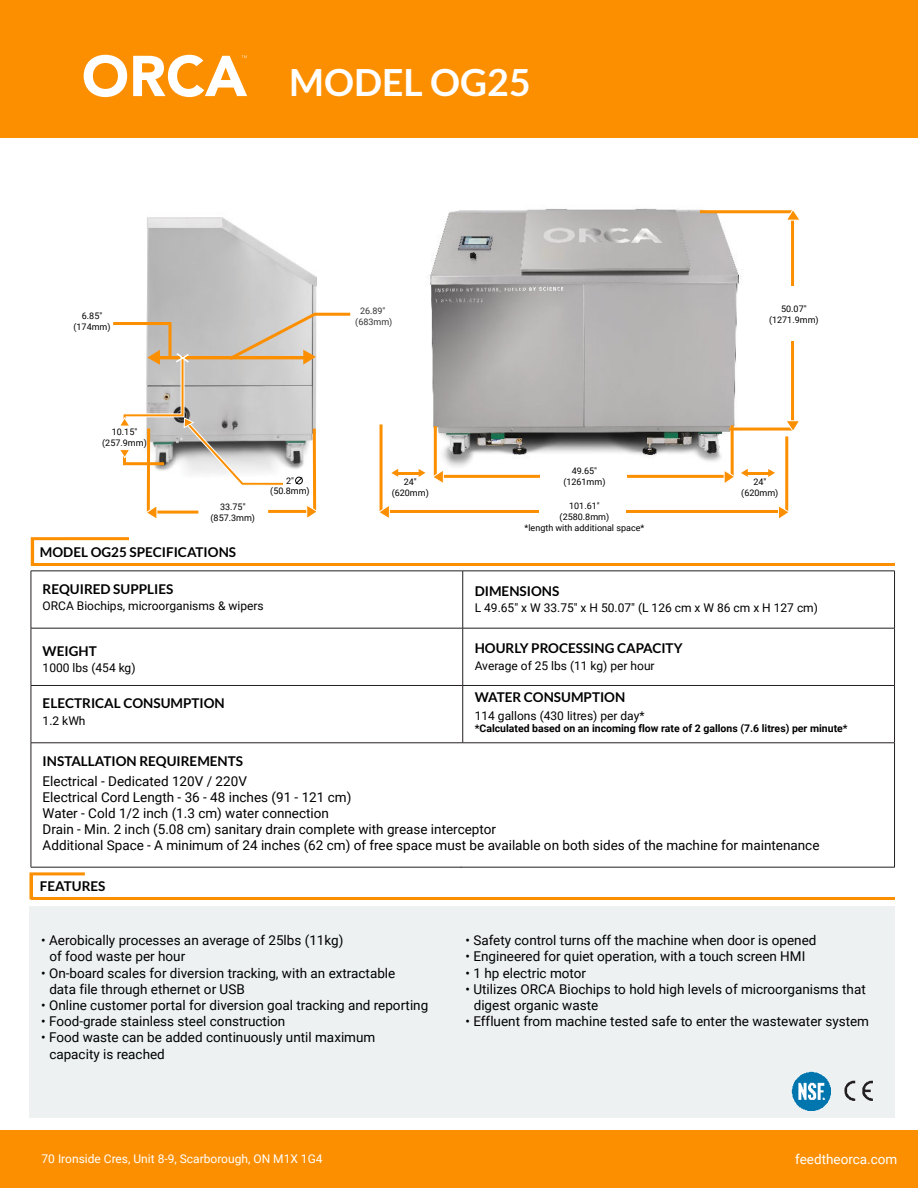
<style>
.page{position:relative;width:918px;height:1188px;background:#fff}
.page>*{position:absolute;margin:0;border:0;box-sizing:border-box;transform-origin:0 0}
.t1{font:700 37.5px "Lato";color:#fff}
.t2{font:13.5px/16.2px "Roboto";color:#000}
.t3{font:700 13.5px "Lato";color:#000}
.t4{font:13.5px "Roboto";color:#fff}
.t5{font:12px "Roboto";color:#000}
.t6{font:12px "Roboto";color:#fff}
.t7{font:700 10.5px "Roboto";color:#000}
.t8{font:9px/10.8px "Roboto";color:#000;text-align:center}
.t9{font:9px/10.8px "Roboto";color:#333;text-align:center}
</style>
<div class="page">
<hr style="left:31px;top:563px;width:864px;height:3px;background:#fc8f00">
<svg style="left:31px;top:537px;width:98px;height:26px"></svg>
<div style="left:0;top:0;width:918px;height:138px;background:#fc8f00"></div>
<div style="left:0;top:1131px;width:918px;height:57px;background:#fc8f00"></div>
<div style="left:30px;top:906px;width:865px;height:212px;background:#edf1f2"></div>
<hr style="left:31px;top:867px;width:430px;height:1px;background:#231f20">
<hr style="left:31px;top:571px;width:432px;height:1px;background:#231f20">
<hr style="left:31px;top:571px;width:1px;height:57px;background:#231f20">
<hr style="left:463px;top:571px;width:432px;height:1px;background:#231f20">
<hr style="left:462px;top:571px;width:1px;height:57px;background:#231f20">
<hr style="left:894px;top:571px;width:1px;height:57px;background:#231f20">
<hr style="left:31px;top:628px;width:432px;height:1px;background:#231f20">
<hr style="left:31px;top:628px;width:1px;height:57px;background:#231f20">
<hr style="left:463px;top:628px;width:432px;height:1px;background:#231f20">
<hr style="left:462px;top:628px;width:1px;height:57px;background:#231f20">
<hr style="left:894px;top:628px;width:1px;height:57px;background:#231f20">
<hr style="left:31px;top:685px;width:432px;height:1px;background:#231f20">
<hr style="left:31px;top:686px;width:1px;height:57px;background:#231f20">
<hr style="left:463px;top:685px;width:432px;height:1px;background:#231f20">
<hr style="left:462px;top:686px;width:1px;height:57px;background:#231f20">
<hr style="left:894px;top:686px;width:1px;height:57px;background:#231f20">
<hr style="left:31px;top:743px;width:432px;height:1px;background:#231f20">
<hr style="left:31px;top:743px;width:1px;height:124px;background:#231f20">
<hr style="left:463px;top:743px;width:432px;height:1px;background:#231f20">
<hr style="left:894px;top:743px;width:1px;height:124px;background:#231f20">
<hr style="left:461px;top:867px;width:434px;height:1px;background:#231f20">
<hr style="left:31px;top:897px;width:864px;height:3px;background:#fc8f00">
<img style="left:844px;top:1080px;width:29px;height:21px">
<img style="left:791px;top:1071px;width:39px;height:40px">
<svg style="left:29px;top:872px;width:56px;height:28px"></svg>
<img style="left:146px;top:217px;width:171px;height:94px">
<svg style="left:379px;top:208px;width:420px;height:311px"></svg>
<svg style="left:84px;top:55px;width:43px;height:42px"></svg>
<svg style="left:133px;top:55px;width:114px;height:42px"></svg>
<svg style="left:113px;top:311px;width:238px;height:208px"></svg>
<h1 class="t1" style="left:289px;top:69px;width:243px">MODEL OG25</h1>
<p class="t8" style="left:74px;top:311px;width:39px">6.85" (174mm)</p>
<p class="t8" style="left:102px;top:427px;width:46px">10.15" (257.9mm)</p>
<p class="t8" style="left:211px;top:502px;width:46px">33.75" (857.3mm)</p>
<p class="t3" style="left:40px;top:547px;width:198px">MODEL OG25 SPECIFICATIONS</p>
<p class="t8" style="left:270px;top:476px;width:41px">2" (50.8mm)</p>
<p class="t9" style="left:355px;top:306px;width:39px">26.89" (683mm)</p>
<p class="t8" style="left:769px;top:304px;width:51px">50.07" (1271.9mm)</p>
<p class="t8" style="left:563px;top:466px;width:44px">49.65" (1261mm)</p>
<p class="t8" style="left:525px;top:501px;width:121px">101.61"<br>(2580.8mm)<br>*length with additional space*</p>
<p class="t8" style="left:392px;top:477px;width:39px">24" (620mm)</p>
<p class="t8" style="left:741px;top:477px;width:39px">24" (620mm)</p>
<p class="t3" style="left:43px;top:584px;width:132px">REQUIRED SUPPLIES</p>
<p class="t3" style="left:475px;top:586px;width:86px">DIMENSIONS</p>
<p class="t5" style="left:43px;top:600px;width:223px">ORCA Biochips, microorganisms &amp; wipers</p>
<p class="t5" style="left:475px;top:602px;width:345px">L 49.65" x W 33.75" x H 50.07" (L 126 cm x W 86 cm x H 127 cm)</p>
<p class="t3" style="left:43px;top:646px;width:56px">WEIGHT</p>
<p class="t5" style="left:43px;top:662px;width:94px">1000 lbs (454 kg)</p>
<p class="t3" style="left:43px;top:698px;width:184px">ELECTRICAL CONSUMPTION</p>
<p class="t5" style="left:43px;top:716px;width:44px">1.2 kWh</p>
<p class="t3" style="left:43px;top:757px;width:202px">INSTALLATION REQUIREMENTS</p>
<p class="t3" style="left:475px;top:643px;width:209px">HOURLY PROCESSING CAPACITY</p>
<p class="t3" style="left:475px;top:693px;width:152px">WATER CONSUMPTION</p>
<p class="t5" style="left:475px;top:660px;width:181px">Average of 25 lbs (11 kg) per hour</p>
<p class="t5" style="left:475px;top:710px;width:171px">114 gallons (430 litres) per day*</p>
<p class="t7" style="left:475px;top:724px;width:374px">*Calculated based on an incoming flow rate of 2 gallons (7.6 litres) per minute*</p>
<p class="t2" style="left:43px;top:774px;width:778px">Electrical - Dedicated 120V / 220V<br>Electrical Cord Length - 36 - 48 inches (91 - 121 cm)<br>Water - Cold 1/2 inch (1.3 cm) water connection<br>Drain - Min. 2 inch (5.08 cm) sanitary drain complete with grease interceptor<br>Additional Space - A minimum of 24 inches (62 cm) of free space must be available on both sides of the machine for maintenance</p>
<p class="t3" style="left:40px;top:881px;width:67px">FEATURES</p>
<p class="t2" style="left:41px;top:933px;width:304px">ï Aerobically processes an average of 25lbs (11kg)</p>
<p class="t2" style="left:49px;top:949px;width:137px">of food waste per hour</p>
<p class="t2" style="left:41px;top:966px;width:356px">ï On-board scales for diversion tracking, with an extractable</p>
<p class="t2" style="left:49px;top:982px;width:197px">data file through ethernet or USB</p>
<p class="t2" style="left:41px;top:998px;width:389px">ï Online customer portal for diversion goal tracking and reporting</p>
<p class="t2" style="left:41px;top:1014px;width:246px">ï Food-grade stainless steel construction</p>
<p class="t2" style="left:41px;top:1030px;width:336px">ï Food waste can be added continuously until maximum</p>
<p class="t2" style="left:49px;top:1047px;width:117px">capacity is reached</p>
<p class="t2" style="left:466px;top:933px;width:352px">ï Safety control turns off the machine when door is opened</p>
<p class="t2" style="left:466px;top:949px;width:341px">ï Engineered for quiet operation, with a touch screen HMI</p>
<p class="t2" style="left:466px;top:966px;width:122px">ï 1 hp electric motor</p>
<p class="t2" style="left:466px;top:982px;width:402px">ï Utilizes ORCA Biochips to hold high levels of microorganisms that</p>
<p class="t2" style="left:474px;top:998px;width:126px">digest organic waste</p>
<p class="t2" style="left:466px;top:1014px;width:405px">ï Effluent from machine tested safe to enter the wastewater system</p>
<p class="t6" style="left:42px;top:1154px;width:283px">70 Ironside Cres, Unit 8-9, Scarborough, ON M1X 1G4</p>
<p class="t4" style="left:795px;top:1153px;width:104px">feedtheorca.com</p>
</div>
